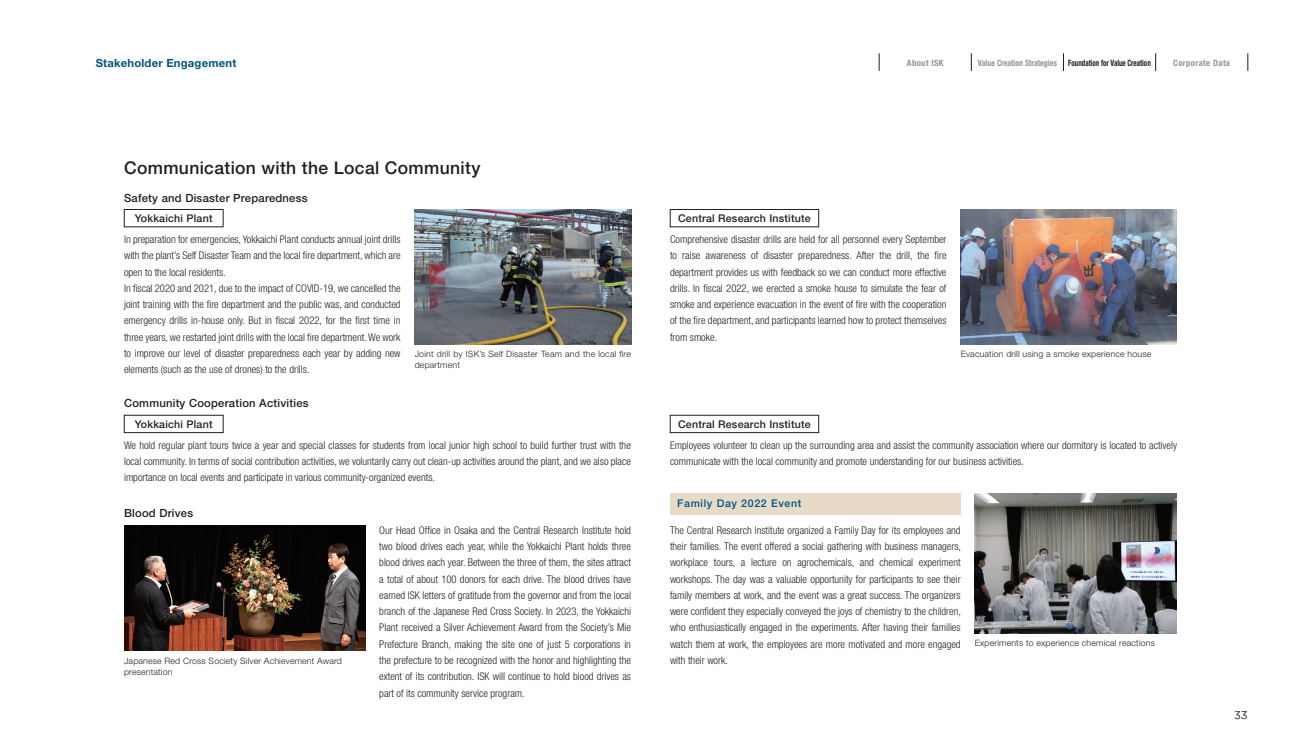
<style>
.page{position:relative;width:1301px;height:745px;background:#fff}
.page>*{position:absolute;margin:0;border:0;box-sizing:border-box;transform-origin:0 0}
.t1{font:500 17.5px "Helvetica Neue LT Std";letter-spacing:.02em;color:#231f20}
.t2{font:500 11.25px "Helvetica Neue LT Std";letter-spacing:.02em;color:#231f20}
.t3{font:700 11.25px "Helvetica Neue LT Std";letter-spacing:.02em;color:#005285}
.t4{font:11.25px "Gotham";color:#231f20}
.t5{font:300 condensed 10.62px/16.2px "Helvetica Neue LT Std";color:#231f20;text-align:justify}
.t6{font:500 10.62px "Helvetica Neue LT Std";letter-spacing:.02em;color:#231f20}
.t7{font:500 10.62px "Helvetica Neue LT Std";letter-spacing:.06em;color:#005285}
.t8{font:300 8.75px/11.2px "Helvetica Neue LT Std";letter-spacing:.02em;color:#231f20}
.t9{font:700 condensed 8.75px "Helvetica Neue LT Std";color:#231f20;scale:.8 1}
.t10{font:700 condensed 8.75px "Helvetica Neue LT Std";color:#939598;scale:.9 1}
.t11{font:700 condensed 8.75px "Helvetica Neue LT Std";letter-spacing:.04em;color:#939598}
</style>
<div class="page">
<img style="left:960px;top:209px;width:216px;height:135px">
<img style="left:415px;top:209px;width:216px;height:135px">
<img style="left:124px;top:525px;width:241px;height:125px">
<div style="left:124px;top:209px;width:99px;height:18px;border:1px solid #231f20"></div>
<div style="left:670px;top:209px;width:149px;height:18px;border:1px solid #231f20"></div>
<div style="left:124px;top:415px;width:99px;height:17px;border:1px solid #231f20"></div>
<div style="left:670px;top:415px;width:149px;height:17px;border:1px solid #231f20"></div>
<img style="left:974px;top:493px;width:202px;height:139px">
<div style="left:670px;top:493px;width:290px;height:21px;background:#e7dbc7"></div>
<svg style="left:879px;top:53px;width:1px;height:18px"></svg>
<svg style="left:971px;top:53px;width:1px;height:18px"></svg>
<svg style="left:1063px;top:53px;width:1px;height:18px"></svg>
<svg style="left:1155px;top:53px;width:1px;height:18px"></svg>
<svg style="left:1247px;top:53px;width:1px;height:18px"></svg>
<p class="t3" style="left:96px;top:56px;width:142px">Stakeholder Engagement</p>
<h1 class="t1" style="left:124px;top:157px;width:358px">Communication with the Local Community</h1>
<p class="t2" style="left:124px;top:191px;width:185px">Safety and Disaster Preparedness</p>
<p class="t6" style="left:135px;top:212px;width:79px">Yokkaichi Plant</p>
<p class="t6" style="left:678px;top:212px;width:134px">Central Research Institute</p>
<p class="t11" style="left:906px;top:57px;width:38px">About ISK</p>
<p class="t10" style="left:977px;top:57px;width:89px">Value Creation Strategies</p>
<p class="t9" style="left:1068px;top:57px;width:105px">Foundation for Value Creation</p>
<p class="t11" style="left:1173px;top:57px;width:58px">Corporate Data</p>
<p class="t5" style="left:124px;top:231px;width:278px;text-align:left">In preparation for emergencies, Yokkaichi Plant conducts annual joint drills with the plant’s Self Disaster Team and the local fire department, which are open to the local residents.<br>In fiscal 2020 and 2021, due to the impact of COVID-19, we cancelled the joint training with the fire department and the public was, and conducted emergency drills in-house only. But in fiscal 2022, for the first time in three years, we restarted joint drills with the local fire department. We work to improve our level of disaster preparedness each year by adding new elements (such as the use of drones) to the drills.</p>
<p class="t5" style="left:670px;top:231px;width:278px">Comprehensive disaster drills are held for all personnel every September to raise awareness of disaster preparedness. After the drill, the fire department provides us with feedback so we can conduct more effective drills. In fiscal 2022, we erected a smoke house to simulate the fear of smoke and experience evacuation in the event of fire with the cooperation of the fire department, and participants learned how to protect themselves from smoke.</p>
<p class="t8" style="left:415px;top:347px;width:218px">Joint drill by ISK’s Self Disaster Team and the local fire department</p>
<p class="t2" style="left:124px;top:396px;width:186px">Community Cooperation Activities</p>
<p class="t6" style="left:135px;top:417px;width:79px">Yokkaichi Plant</p>
<p class="t6" style="left:678px;top:417px;width:134px">Central Research Institute</p>
<p class="t8" style="left:960px;top:347px;width:192px">Evacuation drill using a smoke experience house</p>
<p class="t5" style="left:124px;top:436px;width:508px">We hold regular plant tours twice a year and special classes for students from local junior high school to build further trust with the local community. In terms of social contribution activities, we voluntarily carry out clean-up activities around the plant, and we also place importance on local events and participate in various community-organized events.</p>
<p class="t5" style="left:670px;top:436px;width:508px">Employees volunteer to clean up the surrounding area and assist the community association where our dormitory is located to actively communicate with the local community and promote understanding for our business activities.</p>
<p class="t2" style="left:124px;top:506px;width:71px">Blood Drives</p>
<p class="t8" style="left:124px;top:654px;width:219px">Japanese Red Cross Society Silver Achievement Award presentation</p>
<p class="t7" style="left:677px;top:497px;width:126px">Family Day 2022 Event</p>
<p class="t5" style="left:379px;top:521px;width:253px">Our Head Office in Osaka and the Central Research Institute hold two blood drives each year, while the Yokkaichi Plant holds three blood drives each year. Between the three of them, the sites attract a total of about 100 donors for each drive. The blood drives have earned ISK letters of gratitude from the governor and from the local branch of the Japanese Red Cross Society. In 2023, the Yokkaichi Plant received a Silver Achievement Award from the Society’s Mie Prefecture Branch, making the site one of just 5 corporations in the prefecture to be recognized with the honor and highlighting the extent of its contribution. ISK will continue to hold blood drives as part of its community service program.</p>
<p class="t5" style="left:670px;top:521px;width:292px">The Central Research Institute organized a Family Day for its employees and their families. The event offered a social gathering with business managers, workplace tours, a lecture on agrochemicals, and chemical experiment workshops. The day was a valuable opportunity for participants to see their family members at work, and the event was a great success. The organizers were confident they especially conveyed the joys of chemistry to the children, who enthusiastically engaged in the experiments. After having their families watch them at work, the employees are more motivated and more engaged with their work.</p>
<p class="t8" style="left:974px;top:636px;width:181px">Experiments to experience chemical reactions</p>
<p class="t4" style="left:1233px;top:708px;width:15px">33</p>
</div>
